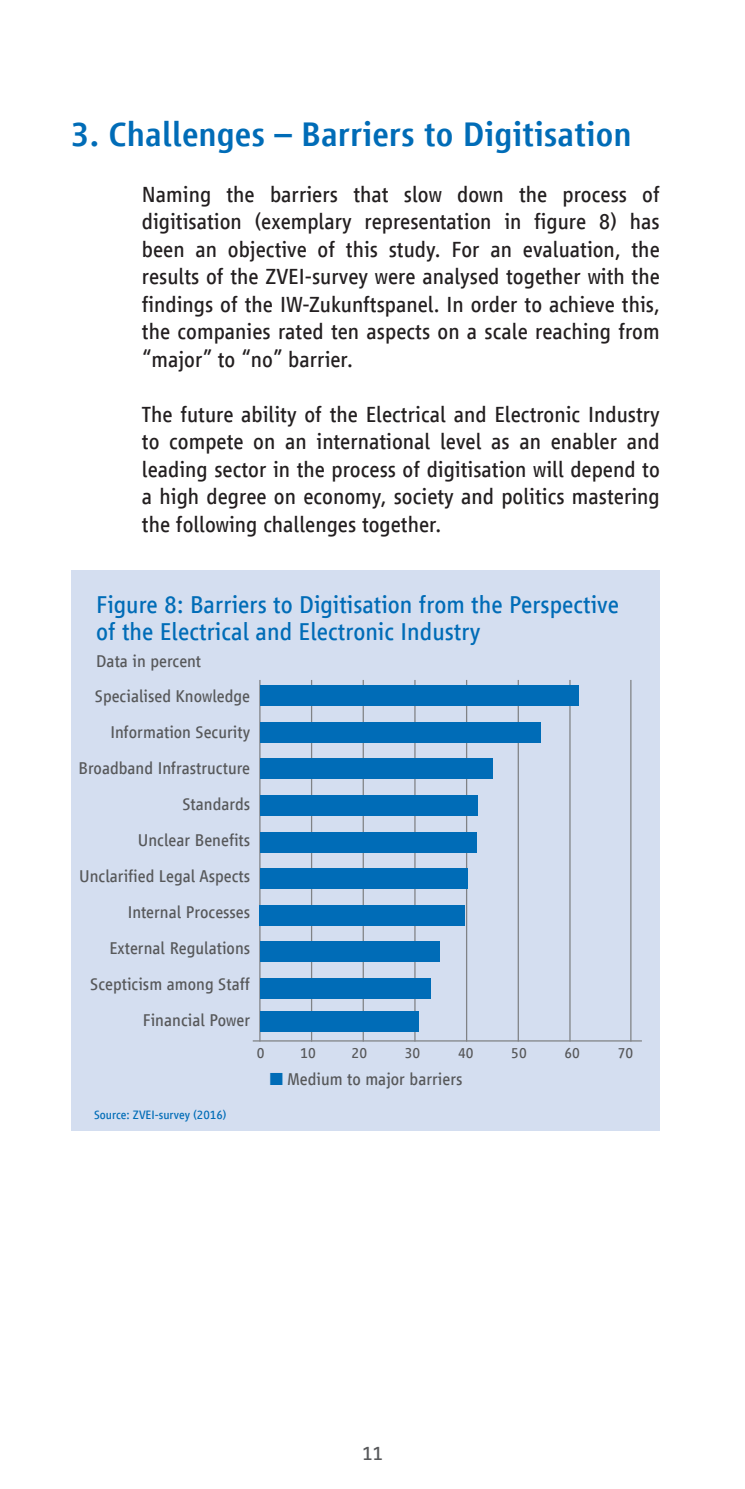
<style>
.page{position:relative;width:745px;height:1489px;background:#fff}
.page>*{position:absolute;margin:0;border:0;box-sizing:border-box;transform-origin:0 0}
.t1{font:500 35px "Vialog LT Com";color:#006cb7}
.t2{font:25px/27.5px "Vialog LT Com";color:#006cb7}
.t3{font:22.5px/27.5px "Vialog LT Com";color:#231f20;text-align:justify}
.t4{font:20px "Vialog LT Com";color:#57585a}
.t5{font:17.5px "Vialog LT Com";color:#57585a}
.t6{font:15px "Vialog LT Com";color:#57585a}
.t7{font:12.5px "Vialog LT Com";color:#006cb7}
.s1{color:#006cb7}
</style>
<div class="page">
<div style="left:71px;top:570px;width:588px;height:560px;background:#d4def0"></div>
<hr style="left:259px;top:680px;width:1px;height:361px;background:#808285">
<hr style="left:311px;top:680px;width:1px;height:361px;background:#808285">
<hr style="left:362px;top:680px;width:1px;height:361px;background:#808285">
<hr style="left:414px;top:680px;width:1px;height:361px;background:#808285">
<hr style="left:465px;top:680px;width:2px;height:361px;background:#808285">
<hr style="left:517px;top:680px;width:1px;height:361px;background:#808285">
<hr style="left:569px;top:680px;width:1px;height:361px;background:#808285">
<hr style="left:629px;top:680px;width:2px;height:361px;background:#808285">
<div style="left:259px;top:685px;width:319px;height:20px;background:#006cb7"></div>
<div style="left:259px;top:721px;width:281px;height:21px;background:#006cb7"></div>
<div style="left:259px;top:758px;width:233px;height:21px;background:#006cb7"></div>
<div style="left:259px;top:795px;width:218px;height:20px;background:#006cb7"></div>
<div style="left:259px;top:831px;width:217px;height:21px;background:#006cb7"></div>
<div style="left:259px;top:868px;width:208px;height:20px;background:#006cb7"></div>
<div style="left:259px;top:904px;width:206px;height:21px;background:#006cb7"></div>
<div style="left:259px;top:941px;width:180px;height:21px;background:#006cb7"></div>
<div style="left:259px;top:978px;width:171px;height:20px;background:#006cb7"></div>
<div style="left:260px;top:1010px;width:158px;height:21px;background:#006cb7"></div>
<hr style="left:252px;top:1040px;width:389px;height:1px;background:#808285">
<h1 class="t1" style="left:71px;top:115px;width:562px">3. Challenges – Barriers to Digitisation</h1>
<p class="t3" style="left:142px;top:180px;width:519px">Naming the barriers that slow down the process of digitisation (exemplary representation in figure 8) has been an objective of this study. For an evaluation, the results of the ZVEI-survey were analysed together with the findings of the IW-Zukunftspanel. In order to achieve this, the companies rated ten aspects on a scale reaching from “major” to “no” barrier.</p>
<p class="t3" style="left:142px;top:400px;width:519px">The future ability of the Electrical and Electronic Industry to compete on an international level as an enabler and leading sector in the process of digitisation will depend to a high degree on economy, society and politics mastering the following challenges together.</p>
<p class="t2" style="left:96px;top:590px;width:524px">Figure 8: Barriers to Digitisation from the Perspective of the Electrical and Electronic Industry</p>
<p class="t5" style="left:96px;top:651px;width:106px">Data in percent</p>
<p class="t5" style="left:95px;top:686px;width:157px">Specialised Knowledge</p>
<p class="t5" style="left:110px;top:722px;width:141px">Information Security</p>
<p class="t5" style="left:78px;top:758px;width:173px">Broadband Infrastructure</p>
<p class="t5" style="left:182px;top:794px;width:69px">Standards</p>
<p class="t5" style="left:138px;top:830px;width:114px">Unclear Benefits</p>
<p class="t5" style="left:79px;top:866px;width:172px">Unclarified Legal Aspects</p>
<p class="t5" style="left:128px;top:902px;width:124px">Internal Processes</p>
<p class="t5" style="left:109px;top:938px;width:142px">External Regulations</p>
<p class="t5" style="left:90px;top:974px;width:161px">Scepticism among Staff</p>
<p class="t5" style="left:143px;top:1010px;width:109px">Financial Power</p>
<p class="t6" style="left:256px;top:1044px;width:9px">0</p>
<p class="t6" style="left:300px;top:1044px;width:17px">10</p>
<p class="t6" style="left:351px;top:1044px;width:17px">20</p>
<p class="t6" style="left:404px;top:1044px;width:17px">30</p>
<p class="t6" style="left:458px;top:1044px;width:17px">40</p>
<p class="t6" style="left:511px;top:1044px;width:17px">50</p>
<p class="t6" style="left:564px;top:1044px;width:17px">60</p>
<p class="t6" style="left:617px;top:1044px;width:17px">70</p>
<p class="t7" style="left:94px;top:1107px;width:134px">Source: ZVEI-survey (2016)</p>
<p class="t5" style="left:269px;top:1069px;width:194px"><span class="s1">■</span> Medium to major barriers</p>
<p class="t4" style="left:362px;top:1441px;width:22px">11</p>
</div>
